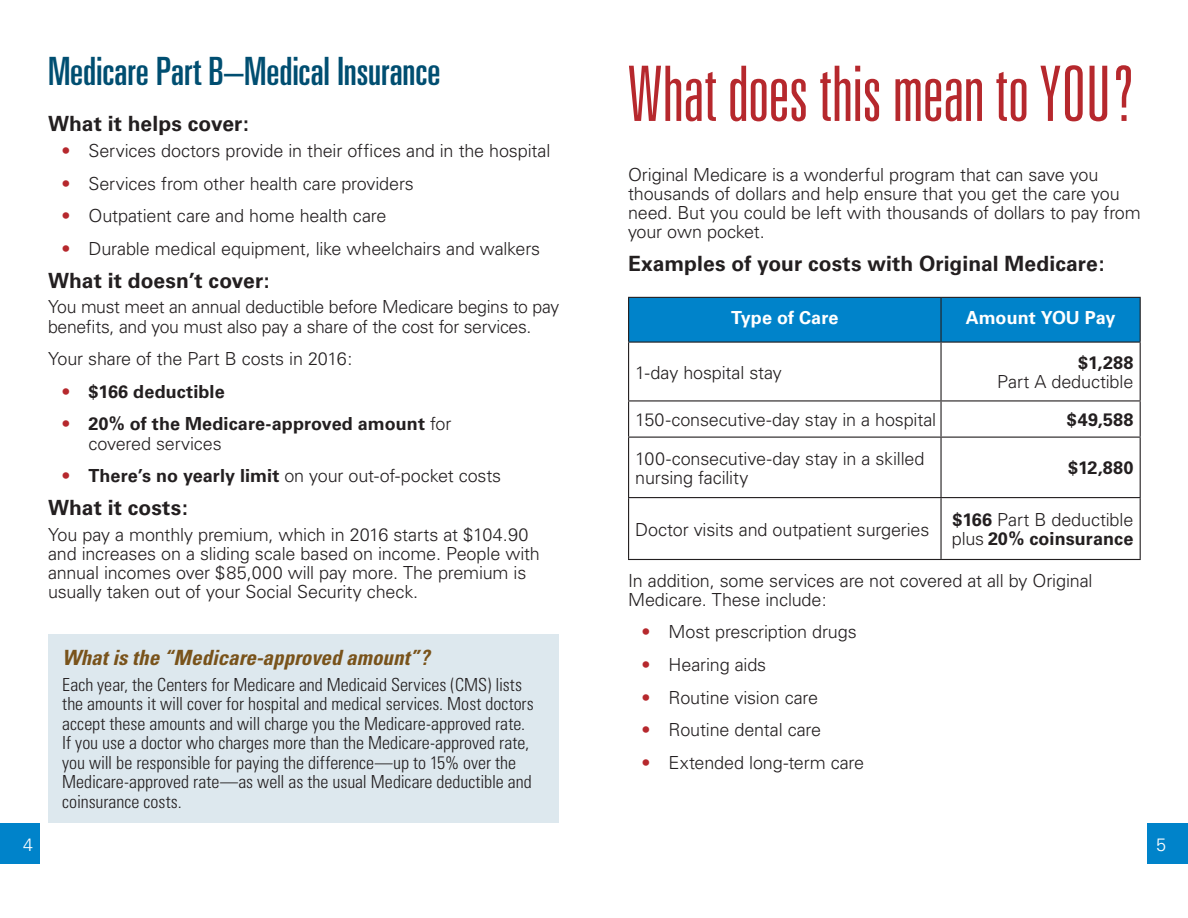
<style>
.page{position:relative;width:1188px;height:918px;background:#fff}
.page>*{position:absolute;margin:0;border:0;box-sizing:border-box;transform-origin:0 0}
.t1{font:300 ultra-condensed 76.5px "Univers";letter-spacing:-.01em;color:#b6282d}
.t2{font:ultra-condensed 39px "Univers";color:#004e71}
.t3{font:700 21px "Univers";letter-spacing:.005em;color:#231f20}
.t4{font:italic 700 condensed 21px "Univers";color:#79531b}
.t5{font:300 18px/19.2px "Univers";letter-spacing:-.01em;color:#231f20}
.t6{font:300 condensed 18px/19.5px "Univers";color:#231f20}
.t7{font:700 18px/19.2px "Univers";letter-spacing:.005em;color:#231f20}
.t8{font:700 18px "Univers";color:#fff}
.t9{font:300 18px "Univers";color:#fff}
.s1{font-weight:900;color:#b6282d}
.s2{font-weight:300}
.s3{font-weight:700}
</style>
<div class="page">
<div style="left:0;top:824px;width:40px;height:40px;background:#0083ca"></div>
<div style="left:1148px;top:824px;width:40px;height:40px;background:#0083ca"></div>
<div style="left:49px;top:634px;width:510px;height:189px;background:#dde8ee"></div>
<div style="left:629px;top:298px;width:511px;height:44px;background:#0083ca"></div>
<hr style="left:628px;top:297px;width:313px;height:1px;background:#231f20">
<hr style="left:628px;top:298px;width:1px;height:44px;background:#231f20">
<hr style="left:941px;top:297px;width:200px;height:1px;background:#231f20">
<hr style="left:940px;top:298px;width:2px;height:44px;background:#231f20">
<hr style="left:1140px;top:298px;width:1px;height:44px;background:#231f20">
<hr style="left:628px;top:342px;width:313px;height:1px;background:#231f20">
<hr style="left:628px;top:343px;width:1px;height:57px;background:#231f20">
<hr style="left:941px;top:342px;width:200px;height:1px;background:#231f20">
<hr style="left:940px;top:343px;width:2px;height:57px;background:#231f20">
<hr style="left:1140px;top:343px;width:1px;height:57px;background:#231f20">
<hr style="left:628px;top:400px;width:313px;height:1px;background:#231f20">
<hr style="left:628px;top:401px;width:1px;height:36px;background:#231f20">
<hr style="left:941px;top:400px;width:200px;height:1px;background:#231f20">
<hr style="left:940px;top:401px;width:2px;height:36px;background:#231f20">
<hr style="left:1140px;top:401px;width:1px;height:36px;background:#231f20">
<hr style="left:628px;top:437px;width:313px;height:1px;background:#231f20">
<hr style="left:628px;top:438px;width:1px;height:59px;background:#231f20">
<hr style="left:941px;top:437px;width:200px;height:1px;background:#231f20">
<hr style="left:940px;top:438px;width:2px;height:59px;background:#231f20">
<hr style="left:1140px;top:438px;width:1px;height:59px;background:#231f20">
<hr style="left:628px;top:497px;width:313px;height:1px;background:#231f20">
<hr style="left:628px;top:498px;width:1px;height:61px;background:#231f20">
<hr style="left:941px;top:497px;width:200px;height:1px;background:#231f20">
<hr style="left:940px;top:498px;width:2px;height:61px;background:#231f20">
<hr style="left:1140px;top:498px;width:1px;height:61px;background:#231f20">
<hr style="left:628px;top:559px;width:313px;height:1px;background:#231f20">
<hr style="left:941px;top:559px;width:200px;height:1px;background:#231f20">
<p class="t2" style="left:48px;top:49px;width:394px">Medicare Part B–Medical Insurance</p>
<p class="t3" style="left:48px;top:111px;width:202px">What it helps cover:</p>
<p class="t5" style="left:62px;top:141px;width:490px"><span class="s1">•</span> Services doctors provide in their offices and in the hospital</p>
<p class="t5" style="left:62px;top:174px;width:354px"><span class="s1">•</span> Services from other health care providers</p>
<p class="t5" style="left:62px;top:206px;width:326px"><span class="s1">•</span> Outpatient care and home health care</p>
<p class="t5" style="left:62px;top:239px;width:480px"><span class="s1">•</span> Durable medical equipment, like wheelchairs and walkers</p>
<p class="t3" style="left:48px;top:268px;width:223px">What it doesn’t cover:</p>
<p class="t5" style="left:48px;top:297px;width:513px">You must meet an annual deductible before Medicare begins to pay benefits, and you must also pay a share of the cost for services.</p>
<p class="t5" style="left:48px;top:349px;width:306px">Your share of the Part B costs in 2016:</p>
<p class="t7" style="left:62px;top:382px;width:165px"><span class="s1">•</span> $166 deductible</p>
<p class="t7" style="left:89px;top:415px;width:364px;text-indent:-27px"><span class="s1">•</span> 20% of the Medicare-approved amount <span class="s2">for covered services</span></p>
<p class="t5" style="left:62px;top:466px;width:441px"><span class="s1">•</span> <span class="s3">There’s no yearly limit</span> on your out-of-pocket costs</p>
<p class="t3" style="left:48px;top:495px;width:141px">What it costs:</p>
<p class="t5" style="left:48px;top:525px;width:493px">You pay a monthly premium, which in 2016 starts at $104.90 and increases on a sliding scale based on income. People with annual incomes over $85,000 will pay more. The premium is usually taken out of your Social Security check.</p>
<p class="t4" style="left:62px;top:644px;width:369px">What is the “Medicare-approved amount”?</p>
<p class="t6" style="left:62px;top:675px;width:473px">Each year, the Centers for Medicare and Medicaid Services (CMS) lists the amounts it will cover for hospital and medical services. Most doctors accept these amounts and will charge you the Medicare-approved rate.<br>If you use a doctor who charges more than the Medicare-approved rate, you will be responsible for paying the difference—up to 15% over the Medicare-approved rate—as well as the usual Medicare deductible and coinsurance costs.</p>
<p class="t1" style="left:628px;top:54px;width:508px">What does this mean to YOU?</p>
<p class="t5" style="left:628px;top:165px;width:514px">Original Medicare is a wonderful program that can save you thousands of dollars and help ensure that you get the care you need. But you could be left with thousands of dollars to pay from your own pocket.</p>
<p class="t3" style="left:628px;top:251px;width:478px">Examples of your costs with Original Medicare:</p>
<p class="t8" style="left:731px;top:307px;width:109px">Type of Care</p>
<p class="t8" style="left:966px;top:307px;width:151px">Amount YOU Pay</p>
<p class="t5" style="left:635px;top:363px;width:148px">1-day hospital stay</p>
<p class="t5" style="left:997px;top:352px;width:138px;text-align:right"><span class="s3">$1,288<br></span>Part A deductible</p>
<p class="t5" style="left:635px;top:410px;width:302px">150-consecutive-day stay in a hospital</p>
<p class="t7" style="left:1067px;top:410px;width:68px">$49,588</p>
<p class="t5" style="left:635px;top:449px;width:291px">100-consecutive-day stay in a skilled nursing facility</p>
<p class="t7" style="left:1068px;top:458px;width:67px">$12,880</p>
<p class="t5" style="left:635px;top:520px;width:296px">Doctor visits and outpatient surgeries</p>
<p class="t5" style="left:952px;top:510px;width:183px"><span class="s3">$166</span> Part B deductible plus <span class="s3">20% coinsurance</span></p>
<p class="t5" style="left:628px;top:571px;width:466px">In addition, some services are not covered at all by Original<br>Medicare. These include:</p>
<p class="t5" style="left:642px;top:622px;width:217px"><span class="s1">•</span> Most prescription drugs</p>
<p class="t5" style="left:642px;top:655px;width:126px"><span class="s1">•</span> Hearing aids</p>
<p class="t5" style="left:642px;top:688px;width:178px"><span class="s1">•</span> Routine vision care</p>
<p class="t5" style="left:642px;top:720px;width:181px"><span class="s1">•</span> Routine dental care</p>
<p class="t5" style="left:642px;top:753px;width:224px"><span class="s1">•</span> Extended long-term care</p>
<p class="t9" style="left:23px;top:834px;width:12px">4</p>
<p class="t9" style="left:1156px;top:834px;width:12px">5</p>
</div>
